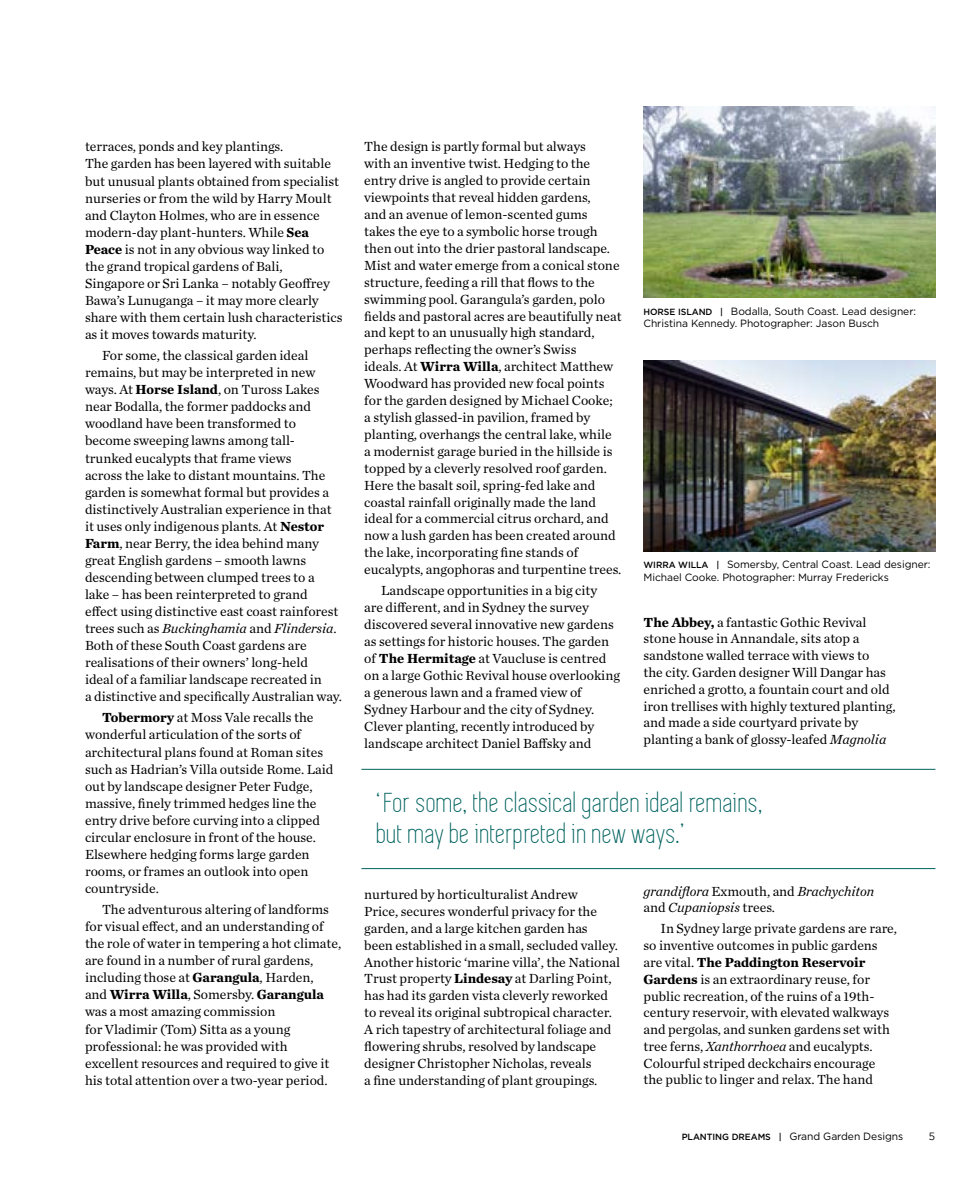
<style>
.page{position:relative;width:978px;height:1191px;background:#fff}
.page>*{position:absolute;margin:0;border:0;box-sizing:border-box;transform-origin:0 0}
.t1{font:28.5px/31.5px "Simplifica";letter-spacing:.02em;color:#00635f}
.t2{font:13.8px/17.1px "Chronicle Text G1";color:#000}
.t3{font:italic 13.8px/16.8px "Chronicle Text G1";color:#000}
.t4{font:10.5px/12.6px "Gotham";letter-spacing:-.005em;color:#000}
.t5{font:10.5px "Gotham";color:#000}
.s1{font-weight:700}
.s2{font-style:italic}
.s3{font-weight:500;font-size:9px}
.s4{font-style:normal}
</style>
<div class="page">
<hr style="left:361px;top:868px;width:574px;height:1px;background:#00635f">
<hr style="left:361px;top:769px;width:574px;height:1px;background:#00635f">
<img style="left:643px;top:106px;width:292px;height:191px">
<img style="left:643px;top:360px;width:292px;height:191px">
<p class="t2" style="left:85px;top:137px;width:259px">terraces, ponds and key plantings.<br>The garden has been layered with suitable but unusual plants obtained from specialist nurseries or from the wild by Harry Moult and Clayton Holmes, who are in essence modern-day plant-hunters. While <span class="s1">Sea Peace</span> is not in any obvious way linked to the grand tropical gardens of Bali, Singapore or Sri Lanka – notably Geoffrey Bawa’s Lunuganga – it may more clearly share with them certain lush characteristics as it moves towards maturity.</p>
<p class="t2" style="left:85px;top:346px;width:259px;text-indent:17px">For some, the classical garden ideal remains, but may be interpreted in new ways. At <span class="s1">Horse Island</span>, on Tuross Lakes near Bodalla, the former paddocks and woodland have been transformed to become sweeping lawns among tall&shy;trunked eucalypts that frame views<br>across the lake to distant mountains. The garden is somewhat formal but provides a distinctively Australian experience in that it uses only indigenous plants. At <span class="s1">Nestor Farm</span>, near Berry, the idea behind many great English gardens – smooth lawns descending between clumped trees to a lake – has been reinterpreted to grand effect using distinctive east coast rainforest trees such as <span class="s2">Buckinghamia</span> and <span class="s2">Flindersia</span>.<br>Both of these South Coast gardens are realisations of their owners’ long-held<br>ideal of a familiar landscape recreated in<br>a distinctive and specifically Australian way.</p>
<p class="t2" style="left:85px;top:708px;width:250px;text-indent:17px"><span class="s1">Tobermory</span> at Moss Vale recalls the wonderful articulation of the sorts of architectural plans found at Roman sites such as Hadrian’s Villa outside Rome. Laid out by landscape designer Peter Fudge, massive, finely trimmed hedges line the entry drive before curving into a clipped circular enclosure in front of the house.<br>Elsewhere hedging forms large garden rooms, or frames an outlook into open countryside.</p>
<p class="t2" style="left:85px;top:900px;width:258px;text-indent:17px">The adventurous altering of landforms for visual effect, and an understanding of the role of water in tempering a hot climate, are found in a number of rural gardens, including those at <span class="s1">Garangula</span>, Harden,<br>and <span class="s1">Wirra Willa</span>, Somersby. <span class="s1">Garangula </span>was a most amazing commission<br>for Vladimir (Tom) Sitta as a young professional: he was provided with excellent resources and required to give it his total attention over a two-year period.</p>
<p class="t2" style="left:364px;top:138px;width:259px">The design is partly formal but always<br>with an inventive twist. Hedging to the entry drive is angled to provide certain viewpoints that reveal hidden gardens,<br>and an avenue of lemon-scented gums takes the eye to a symbolic horse trough then out into the drier pastoral landscape.<br>Mist and water emerge from a conical stone structure, feeding a rill that flows to the swimming pool. Garangula’s garden, polo fields and pastoral acres are beautifully neat and kept to an unusually high standard, perhaps reflecting the owner’s Swiss<br>ideals. At <span class="s1">Wirra Willa</span>, architect Matthew Woodward has provided new focal points for the garden designed by Michael Cooke; a stylish glassed-in pavilion, framed by planting, overhangs the central lake, while a modernist garage buried in the hillside is topped by a cleverly resolved roof garden.<br>Here the basalt soil, spring-fed lake and coastal rainfall originally made the land ideal for a commercial citrus orchard, and now a lush garden has been created around the lake, incorporating fine stands of eucalypts, angophoras and turpentine trees.</p>
<p class="t2" style="left:364px;top:581px;width:257px;text-indent:17px">Landscape opportunities in a big city<br>are different, and in Sydney the survey discovered several innovative new gardens as settings for historic houses. The garden of <span class="s1">The Hermitage</span> at Vaucluse is centred on a large Gothic Revival house overlooking a generous lawn and a framed view of Sydney Harbour and the city of Sydney.<br>Clever planting, recently introduced by landscape architect Daniel Baffsky and</p>
<p class="t4" style="left:643px;top:304px;width:274px"><span class="s3">HORSE ISLAND |</span> Bodalla, South Coast. Lead designer:<br>Christina Kennedy. Photographer: Jason Busch</p>
<p class="t4" style="left:643px;top:558px;width:289px"><span class="s3">WIRRA WILLA |</span> Somersby, Central Coast. Lead designer:<br>Michael Cooke. Photographer: Murray Fredericks</p>
<p class="t2" style="left:643px;top:613px;width:254px"><span class="s1">The Abbey,</span> a fantastic Gothic Revival stone house in Annandale, sits atop a sandstone walled terrace with views to<br>the city. Garden designer Will Dangar has enriched a grotto, a fountain court and old iron trellises with highly textured planting, and made a side courtyard private by planting a bank of glossy-leafed <span class="s2">Magnolia</span></p>
<h2 class="t1" style="left:377px;top:787px;width:388px">‘ For some, the classical garden ideal remains, but may be interpreted in new ways.’</h2>
<p class="t2" style="left:364px;top:885px;width:257px">nurtured by horticulturalist Andrew<br>Price, secures wonderful privacy for the garden, and a large kitchen garden has<br>been established in a small, secluded valley.<br>Another historic ‘marine villa’, the National Trust property <span class="s1">Lindesay</span> at Darling Point, has had its garden vista cleverly reworked to reveal its original subtropical character.<br>A rich tapestry of architectural foliage and flowering shrubs, resolved by landscape designer Christopher Nicholas, reveals<br>a fine understanding of plant groupings.</p>
<p class="t3" style="left:643px;top:881px;width:232px">grandiflora <span class="s4">Exmouth, and</span> Brachychiton <span class="s4">and</span> Cupaniopsis <span class="s4">trees.</span></p>
<p class="t2" style="left:643px;top:919px;width:255px;text-indent:17px">In Sydney large private gardens are rare, so inventive outcomes in public gardens are vital. <span class="s1">The Paddington Reservoir Gardens</span> is an extraordinary reuse, for public recreation, of the ruins of a 19th&shy;century reservoir, with elevated walkways and pergolas, and sunken gardens set with tree ferns, <span class="s2">Xanthorrhoea</span> and eucalypts.<br>Colourful striped deckchairs encourage the public to linger and relax. The hand</p>
<p class="t4" style="left:682px;top:1129px;width:223px"><span class="s3">PLANTING DREAMS |</span> Grand Garden Designs</p>
<p class="t5" style="left:929px;top:1130px;width:8px">5</p>
</div>
